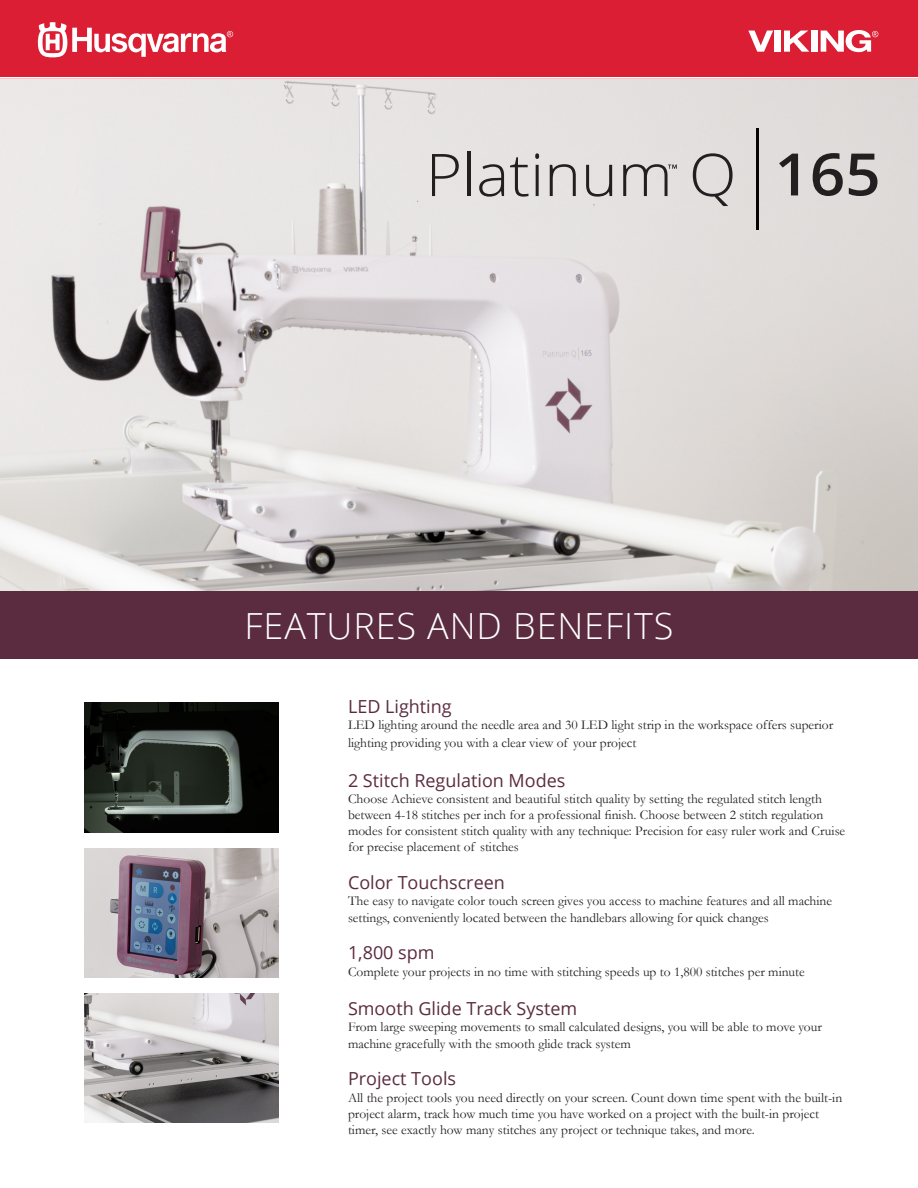
<style>
.page{position:relative;width:918px;height:1188px;background:#fff}
.page>*{position:absolute;margin:0;border:0;box-sizing:border-box;transform-origin:0 0}
.innehåll_rubrik{font:300 36px "Open Sans";letter-spacing:.025em;color:#fff}
.t1{font:18px "Open Sans";color:#5b2c3f}
.t2{font:13.5px/16.2px "Garamond";color:#231f20}
</style>
<div class="page">
<img style="left:0;top:79px;width:918px;height:512px">
<img style="left:85px;top:702px;width:194px;height:130px">
<img style="left:85px;top:848px;width:194px;height:130px">
<img style="left:85px;top:993px;width:194px;height:130px">
<div style="left:0;top:591px;width:918px;height:67px;background:#5b2c3f"></div>
<hr style="left:757px;top:128px;width:2px;height:102px;background:#040503">
<svg style="left:432px;top:154px;width:27px;height:42px"></svg>
<hr style="left:468px;top:151px;width:3px;height:45px;background:#231f20">
<svg style="left:479px;top:164px;width:25px;height:33px"></svg>
<svg style="left:510px;top:157px;width:18px;height:40px"></svg>
<svg style="left:535px;top:153px;width:4px;height:43px"></svg>
<svg style="left:550px;top:164px;width:26px;height:32px"></svg>
<svg style="left:586px;top:165px;width:26px;height:32px"></svg>
<svg style="left:693px;top:153px;width:40px;height:53px;background:#bcb8b7"></svg>
<svg style="left:623px;top:164px;width:54px;height:32px;background:#b8b5b4"></svg>
<svg style="left:779px;top:154px;width:19px;height:41px"></svg>
<svg style="left:813px;top:153px;width:30px;height:43px"></svg>
<svg style="left:849px;top:154px;width:28px;height:42px"></svg>
<div style="left:0;top:0;width:918px;height:78px;background:#db1e33"></div>
<svg style="left:748px;top:31px;width:25px;height:21px"></svg>
<div style="left:774px;top:31px;width:6px;height:21px;background:#fff"></div>
<svg style="left:784px;top:31px;width:25px;height:21px"></svg>
<div style="left:811px;top:31px;width:6px;height:21px;background:#fff"></div>
<svg style="left:821px;top:30px;width:57px;height:22px"></svg>
<svg style="left:38px;top:22px;width:195px;height:36px"></svg>
<hr style="left:0;top:77px;width:918px;height:2px;background:#fff">
<p class="innehåll_rubrik" style="left:245px;top:602px;width:430px">FEATURES AND BENEFITS</p>
<p class="t1" style="left:348px;top:694px;width:105px">LED Lighting</p>
<p class="t2" style="left:348px;top:716px;width:487px;line-height:18px">LED lighting around the needle area and 30 LED light strip in the workspace offers superior lighting providing you with a clear view of your project</p>
<p class="t1" style="left:348px;top:768px;width:219px">2 Stitch Regulation Modes</p>
<p class="t2" style="left:348px;top:790px;width:499px">Choose Achieve consistent and beautiful stitch quality by setting the regulated stitch length between 4-18 stitches per inch for a professional finish. Choose between 2 stitch regulation modes for consistent stitch quality with any technique: Precision for easy ruler work and Cruise for precise placement of stitches</p>
<p class="t1" style="left:348px;top:870px;width:158px">Color Touchscreen</p>
<p class="t2" style="left:348px;top:893px;width:486px">The easy to navigate color touch screen gives you access to machine features and all machine settings, conveniently located between the handlebars allowing for quick changes</p>
<p class="t1" style="left:348px;top:941px;width:88px">1,800 spm</p>
<p class="t2" style="left:348px;top:963px;width:458px">Complete your projects in no time with stitching speeds up to 1,800 stitches per minute</p>
<p class="t1" style="left:348px;top:996px;width:231px">Smooth Glide Track System</p>
<p class="t2" style="left:348px;top:1019px;width:475px">From large sweeping movements to small calculated designs, you will be able to move your machine gracefully with the smooth glide track system</p>
<p class="t1" style="left:348px;top:1067px;width:110px">Project Tools</p>
<p class="t2" style="left:348px;top:1089px;width:496px">All the project tools you need directly on your screen. Count down time spent with the built-in project alarm, track how much time you have worked on a project with the built-in project timer, see exactly how many stitches any project or technique takes, and more.</p>
</div>
